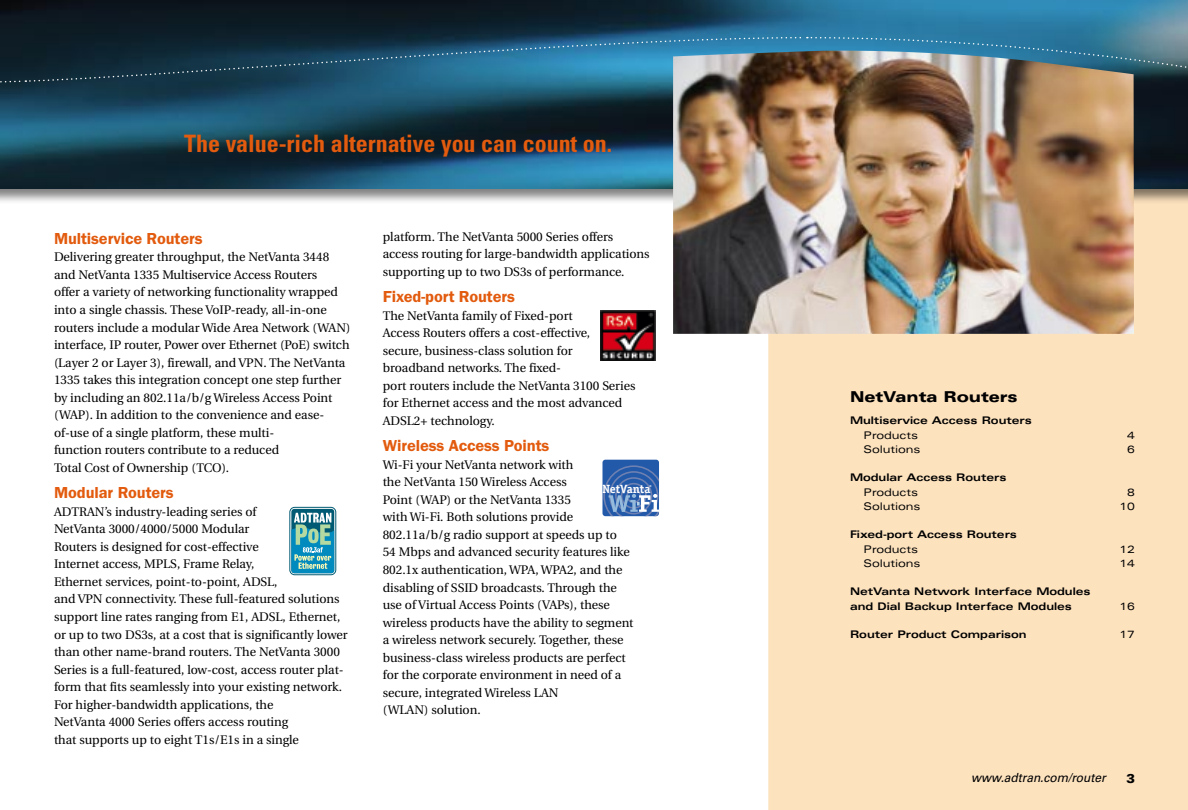
<style>
.page{position:relative;width:1188px;height:810px;background:#fff}
.page>*{position:absolute;margin:0;border:0;box-sizing:border-box;transform-origin:0 0}
.t1{font:700 condensed 24px "Univers";letter-spacing:-.005em;color:#e25b0e}
.t2{font:600 16.5px "Franklin Got ITC";letter-spacing:-.005em;color:#e25b0e}
.t3{font:900 expanded 15px "Univers";letter-spacing:-.005em;color:#000}
.t4{font:italic 12.6px "Univers";letter-spacing:-.005em;color:#000;scale:.95 1}
.t5{font:12.45px/17.5px "Utopia";letter-spacing:-.005em;color:#000}
.t6{font:700 12px "Officina Serif";color:#fff}
.t7{font:700 expanded 10.5px/14.2px "Univers";letter-spacing:-.005em;color:#000}
.t8{font:expanded 10.5px "Univers";letter-spacing:-.005em;color:#000}
.t9{font:900 2.7px "Univers";color:#fff}
</style>
<div class="page">
<div style="left:768px;top:205px;width:420px;height:605px;background:#fde2be"></div>
<div style="left:0;top:0;width:1188px;height:205px;background:#000;opacity:.5"></div>
<img style="left:0;top:0;width:1188px;height:189px">
<svg style="left:0;top:36px;width:1188px;height:51px;background:#225670"></svg>
<div style="left:291px;top:509px;width:43px;height:64px;background:linear-gradient(to right,#005a73,#005a73);border-radius:3px"></div>
<svg style="left:292px;top:513px;width:42px;height:60px;background:#4fa5b3"></svg>
<div style="left:290px;top:507px;width:46px;height:68px;border:1px solid #005a73;border-radius:5px"></div>
<img style="left:673px;top:49px;width:461px;height:285px">
<img style="left:601px;top:310px;width:54px;height:50px">
<div style="left:603px;top:460px;width:56px;height:56px;background:#2359a9;border-radius:3px"></div>
<svg style="left:603px;top:465px;width:56px;height:51px"></svg>
<svg style="left:1127px;top:774px;width:7px;height:9px"></svg>
<h1 class="t1" style="left:184px;top:129px;width:430px">The value-rich alternative you can count on.</h1>
<h2 class="t2" style="left:54px;top:229px;width:150px">Multiservice Routers</h2>
<p class="t5" style="left:54px;top:249px;width:298px">Delivering greater throughput, the NetVanta 3448 and NetVanta 1335 Multiservice Access Routers<br>offer a variety of networking functionality wrapped into a single chassis. These VoIP-ready, all-in-one routers include a modular Wide Area Network (WAN) interface, IP router, Power over Ethernet (PoE) switch (Layer 2 or Layer 3), firewall, and VPN. The NetVanta 1335 takes this integration concept one step further by including an 802.11a/b/g Wireless Access Point (WAP). In addition to the convenience and ease&shy;of-use of a single platform, these multi-<br>function routers contribute to a reduced<br>Total Cost of Ownership (TCO).</p>
<h2 class="t2" style="left:54px;top:483px;width:121px">Modular Routers</h2>
<p class="t5" style="left:54px;top:503px;width:295px">ADTRAN’s industry-leading series of<br>NetVanta 3000/4000/5000 Modular<br>Routers is designed for cost-effective<br>Internet access, MPLS, Frame Relay,<br>Ethernet services, point-to-point, ADSL,<br>and VPN connectivity. These full-featured solutions support line rates ranging from E1, ADSL, Ethernet, or up to two DS3s, at a cost that is significantly lower than other name-brand routers. The NetVanta 3000<br>Series is a full-featured, low-cost, access router plat&shy;form that fits seamlessly into your existing network.<br>For higher-bandwidth applications, the<br>NetVanta 4000 Series offers access routing<br>that supports up to eight T1s/E1s in a single</p>
<p class="t5" style="left:383px;top:228px;width:268px">platform. The NetVanta 5000 Series offers access routing for large-bandwidth applications supporting up to two DS3s of performance.</p>
<h2 class="t2" style="left:383px;top:287px;width:134px">Fixed-port Routers</h2>
<p class="t5" style="left:383px;top:307px;width:254px">The NetVanta family of Fixed-port<br>Access Routers offers a cost-effective,<br>secure, business-class solution for broadband networks. The fixed-<br>port routers include the NetVanta 3100 Series for Ethernet access and the most advanced ADSL2+ technology.</p>
<h2 class="t2" style="left:383px;top:436px;width:168px">Wireless Access Points</h2>
<p class="t5" style="left:383px;top:456px;width:252px">Wi-Fi your NetVanta network with<br>the NetVanta 150 Wireless Access<br>Point (WAP) or the NetVanta 1335<br>with Wi-Fi. Both solutions provide 802.11a/b/g radio support at speeds up to<br>54 Mbps and advanced security features like 802.1x authentication, WPA, WPA2, and the disabling of SSID broadcasts. Through the use of Virtual Access Points (VAPs), these wireless products have the ability to segment a wireless network securely. Together, these business-class wireless products are perfect for the corporate environment in need of a secure, integrated Wireless LAN<br>(WLAN) solution.</p>
<p class="t6" style="left:602px;top:481px;width:50px">NetVanta</p>
<p class="t9" style="left:649px;top:484px;width:4px">®</p>
<p class="t3" style="left:850px;top:388px;width:169px">NetVanta Routers</p>
<p class="t7" style="left:850px;top:414px;width:183px">Multiservice Access Routers</p>
<p class="t8" style="left:864px;top:429px;width:56px">Products</p>
<p class="t8" style="left:1127px;top:429px;width:9px">4</p>
<p class="t8" style="left:864px;top:443px;width:59px">Solutions</p>
<p class="t8" style="left:1127px;top:443px;width:9px">6</p>
<p class="t7" style="left:850px;top:471px;width:158px">Modular Access Routers</p>
<p class="t8" style="left:864px;top:486px;width:56px">Products</p>
<p class="t8" style="left:1127px;top:486px;width:9px">8</p>
<p class="t8" style="left:864px;top:500px;width:59px">Solutions</p>
<p class="t8" style="left:1120px;top:500px;width:17px">10</p>
<p class="t7" style="left:850px;top:528px;width:168px">Fixed-port Access Routers</p>
<p class="t8" style="left:864px;top:543px;width:56px">Products</p>
<p class="t8" style="left:1120px;top:543px;width:17px">12</p>
<p class="t8" style="left:864px;top:557px;width:59px">Solutions</p>
<p class="t8" style="left:1120px;top:557px;width:17px">14</p>
<p class="t7" style="left:850px;top:585px;width:242px">NetVanta Network Interface Modules and Dial Backup Interface Modules</p>
<p class="t8" style="left:1120px;top:600px;width:17px">16</p>
<p class="t7" style="left:850px;top:627px;width:178px">Router Product Comparison</p>
<p class="t8" style="left:1120px;top:628px;width:17px">17</p>
<p class="t4" style="left:971px;top:770px;width:143px">www.adtran.com/router</p>
</div>
